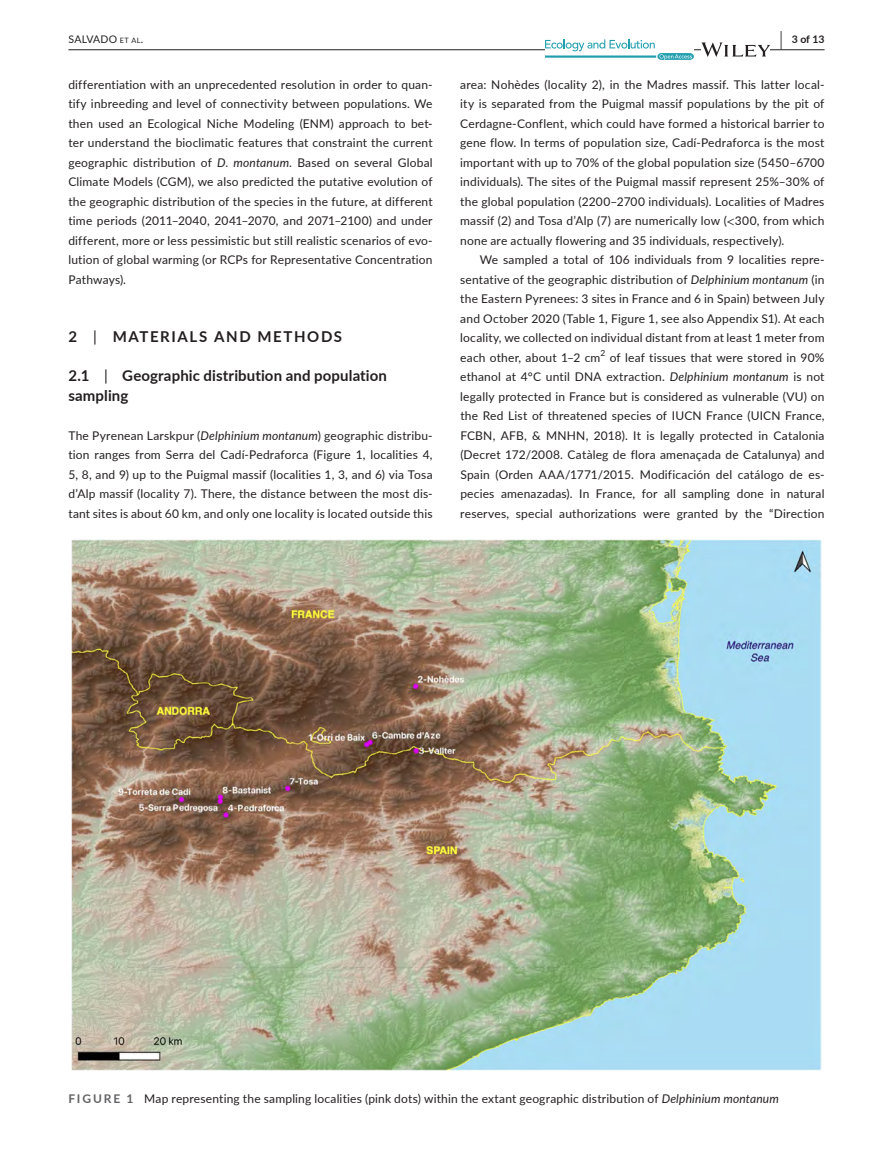
<style>
.page{position:relative;width:893px;height:1174px;background:#fff}
.page>*{position:absolute;margin:0;border:0;box-sizing:border-box;transform-origin:0 0}
.t1{font:700 15px/19.5px "Lato";letter-spacing:.01em;color:#231f20}
.t2{font:700 15px "Lato";letter-spacing:.11em;color:#231f20}
.t3{font:12px/19.5px "Lato";letter-spacing:.015em;color:#231f20;text-align:justify}
.t4{font:10.5px "Lato";letter-spacing:.02em;color:#231f20}
.t5{font:700 10.5px "Lato";color:#231f20}
.s1{font-size:7.35px}
.s2{font-size:19.5px}
.s3{font-style:italic}
.s4{font-family:"STIX"}
.s5{font-weight:400}
.s6{font-weight:700;color:#636366}
</style>
<div class="page">
<hr style="left:68px;top:49px;width:756px;height:1px;background:#231f20">
<svg style="left:545px;top:39px;width:149px;height:21px"></svg>
<svg style="left:701px;top:42px;width:69px;height:15px"></svg>
<img style="left:71px;top:539px;width:751px;height:531px">
<p class="t4" style="left:68px;top:31px;width:76px">SALVADO <span class="s1">et al</span>.</p>
<p class="t5" style="left:780px;top:31px;width:46px"><span class="s2">|</span> 3 of 13</p>
<p class="t3" style="left:68px;top:74px;width:366px">differentiation with an unprecedented resolution in order to quan&shy;tify inbreeding and level of connectivity between populations. We then used an Ecological Niche Modeling (ENM) approach to bet&shy;ter understand the bioclimatic features that constraint the current geographic distribution of <span class="s3">D</span>. <span class="s3">montanum</span>. Based on several Global Climate Models (CGM), we also predicted the putative evolution of the geographic distribution of the species in the future, at different time periods (2011–2040, 2041–2070, and 2071–2100) and under different, more or less pessimistic but still realistic scenarios of evo&shy;lution of global warming (or RCPs for Representative Concentration Pathways).</p>
<p class="t3" style="left:460px;top:74px;width:366px">area: Nohèdes (locality 2), in the Madres massif. This latter local&shy;ity is separated from the Puigmal massif populations by the pit of Cerdagne-Conflent, which could have formed a historical barrier to gene flow. In terms of population size, Cadí-Pedraforca is the most important with up to 70% of the global population size (5450–6700 individuals). The sites of the Puigmal massif represent 25%–30% of the global population (2200–2700 individuals). Localities of Madres massif (2) and Tosa d’Alp (7) are numerically low (<span class="s4">&lt;</span>300, from which none are actually flowering and 35 individuals, respectively).</p>
<p class="t3" style="left:460px;top:249px;width:366px;text-indent:19px">We sampled a total of 106 individuals from 9 localities repre&shy;sentative of the geographic distribution of <span class="s3">Delphinium montanum</span> (in the Eastern Pyrenees: 3 sites in France and 6 in Spain) between July and October 2020 (Table 1, Figure 1, see also Appendix S1). At each locality, we collected on individual distant from at least 1 meter from each other, about 1–2 cm<sup>2</sup> of leaf tissues that were stored in 90% ethanol at 4°C until DNA extraction. <span class="s3">Delphinium montanum</span> is not legally protected in France but is considered as vulnerable (VU) on the Red List of threatened species of IUCN France (UICN France, FCBN, AFB, &amp; MNHN, 2018). It is legally protected in Catalonia (Decret 172/2008. Catàleg de flora amenaçada de Catalunya) and Spain (Orden AAA/1771/2015. Modificación del catálogo de es&shy;pecies amenazadas). In France, for all sampling done in natural reserves, special authorizations were granted by the “Direction</p>
<p class="t2" style="left:68px;top:326px;width:275px">2 <span class="s5">|</span> MATERIALS AND METHODS</p>
<p class="t1" style="left:68px;top:365px;width:320px">2.1 <span class="s5">|</span> Geographic distribution and population sampling</p>
<p class="t3" style="left:68px;top:425px;width:366px">The Pyrenean Larskpur (<span class="s3">Delphinium montanum</span>) geographic distribu&shy;tion ranges from Serra del Cadí-Pedraforca (Figure 1, localities 4, 5, 8, and 9) up to the Puigmal massif (localities 1, 3, and 6) via Tosa d’Alp massif (locality 7). There, the distance between the most dis&shy;tant sites is about 60 km, and only one locality is located outside this</p>
<p class="t3" style="left:68px;top:1088px;width:712px"><span class="s6">FIGURE 1</span> Map representing the sampling localities (pink dots) within the extant geographic distribution of <span class="s3">Delphinium montanum</span></p>
</div>
